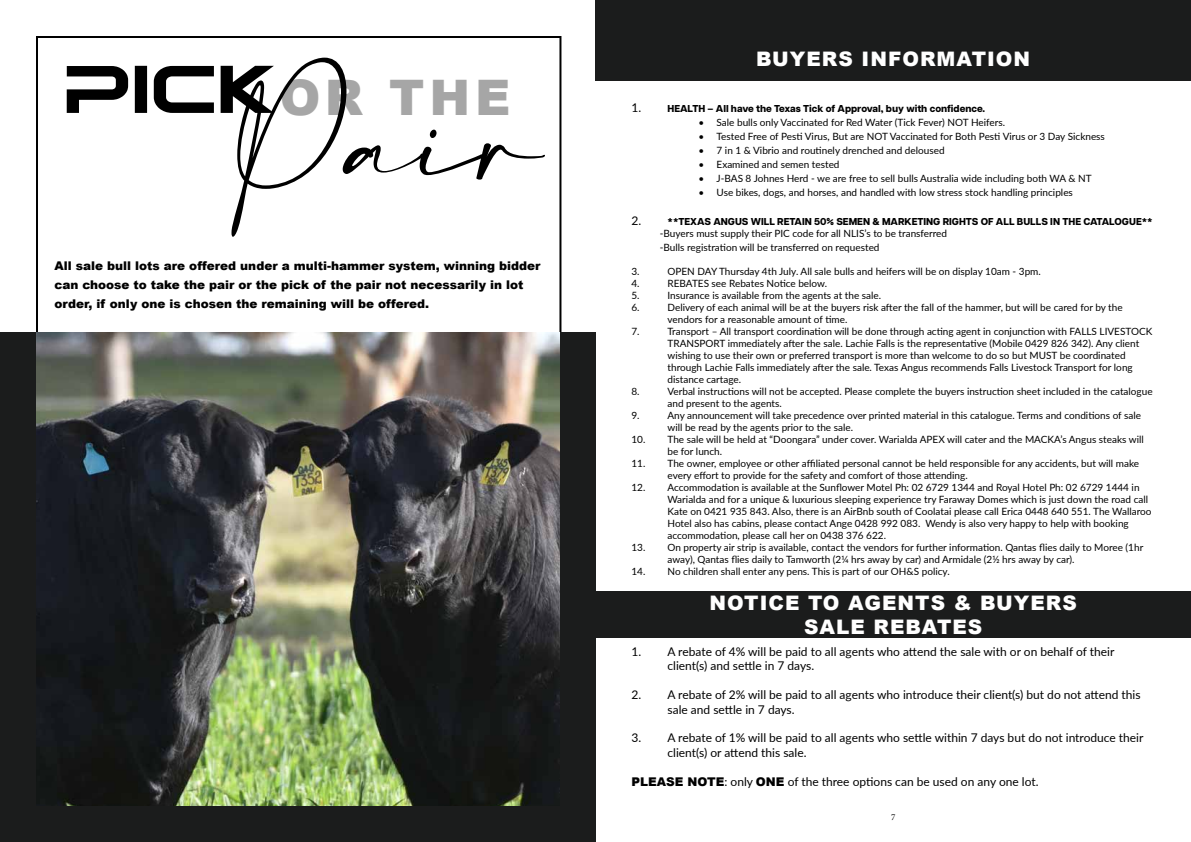
<style>
.page{position:relative;width:1191px;height:842px;background:#fff}
.page>*{position:absolute;margin:0;border:0;box-sizing:border-box;transform-origin:0 0}
.t1{font:90px "Amalfi Coast";color:#000}
.t2{font:900 49px "Arial";color:#929292}
.t3{font:900 20px/24px "Arial";letter-spacing:.05em;color:#fff;text-align:center}
.t4{font:12px/14.4px "Lato";color:#000}
.t5{font:900 12px/19px "Arial";color:#000}
.t6{font:10px/12px "Lato";color:#000}
.t7{font:800 10px "Articulat CF";color:#000}
.t8{font:9px "Minion Pro";color:#000}
.s1{font-family:"MBF Carbon";font-weight:400;font-size:67px;color:#000}
.s2{font-family:"Lato";font-weight:400;font-size:12px}
.s3{font-family:"Arial";font-weight:900}
</style>
<div class="page">
<div style="left:595px;top:0;width:596px;height:81px;background:#1b1c1c"></div>
<div style="left:595px;top:591px;width:596px;height:47px;background:#1b1c1c"></div>
<div style="left:0;top:333px;width:595px;height:509px;background:#1b1c1c"></div>
<img style="left:36px;top:333px;width:523px;height:473px">
<h1 class="t1" style="left:235px;top:95px;width:310px">Pair</h1>
<p class="t5" style="left:54px;top:255px;width:487px">All sale bull lots are offered under a multi-hammer system, winning bidder can choose to take the pair or the pick of the pair not necessarily in lot order, if only one is chosen the remaining will be offered.</p>
<h2 class="t2" style="left:63px;top:62px;width:448px"><span class="s1">Pick</span>OR THE</h2>
<h3 class="t3" style="left:756px;top:46px;width:275px">BUYERS INFORMATION</h3>
<p class="t7" style="left:631px;top:101px;width:355px"><span class="s2">1.</span> HEALTH – All have the Texas Tick of Approval, buy with confidence.</p>
<p class="t6" style="left:698px;top:116px;width:308px">• Sale bulls only Vaccinated for Red Water (Tick Fever) NOT Heifers.</p>
<p class="t6" style="left:698px;top:130px;width:408px">• Tested Free of Pesti Virus, But are NOT Vaccinated for Both Pesti Virus or 3 Day Sickness</p>
<p class="t6" style="left:698px;top:144px;width:247px">• 7 in 1 &amp; Vibrio and routinely drenched and deloused</p>
<p class="t6" style="left:698px;top:158px;width:142px">• Examined and semen tested</p>
<p class="t6" style="left:698px;top:172px;width:395px">• J-BAS 8 Johnes Herd - we are free to sell bulls Australia wide including both WA &amp; NT</p>
<p class="t6" style="left:698px;top:186px;width:376px">• Use bikes, dogs, and horses, and handled with low stress stock handling principles</p>
<p class="t7" style="left:631px;top:214px;width:523px"><span class="s2">2.</span> **TEXAS ANGUS WILL RETAIN 50% SEMEN &amp; MARKETING RIGHTS OF ALL BULLS IN THE CATALOGUE**</p>
<p class="t6" style="left:660px;top:226px;width:289px;line-height:14.4px">-Buyers must supply their PIC code for all NLIS’s to be transferred -Bulls registration will be transferred on requested</p>
<p class="t6" style="left:631px;top:265px;width:10px">3.</p>
<p class="t6" style="left:667px;top:265px;width:375px">OPEN DAY Thursday 4th July. All sale bulls and heifers will be on display 10am - 3pm.</p>
<p class="t6" style="left:631px;top:277px;width:10px">4.</p>
<p class="t6" style="left:667px;top:277px;width:161px">REBATES see Rebates Notice below.</p>
<p class="t6" style="left:631px;top:289px;width:10px">5.</p>
<p class="t6" style="left:667px;top:289px;width:215px">Insurance is available from the agents at the sale.</p>
<p class="t6" style="left:631px;top:301px;width:10px">6.</p>
<p class="t6" style="left:667px;top:301px;width:457px">Delivery of each animal will be at the buyers risk after the fall of the hammer, but will be cared for by the vendors for a reasonable amount of time.</p>
<p class="t6" style="left:631px;top:325px;width:10px">7.</p>
<p class="t6" style="left:667px;top:325px;width:486px">Transport – All transport coordination will be done through acting agent in conjunction with FALLS LIVESTOCK TRANSPORT immediately after the sale. Lachie Falls is the representative (Mobile 0429 826 342). Any client wishing to use their own or preferred transport is more than welcome to do so but MUST be coordinated through Lachie Falls immediately after the sale. Texas Angus recommends Falls Livestock Transport for long distance cartage.</p>
<p class="t6" style="left:631px;top:385px;width:10px">8.</p>
<p class="t6" style="left:667px;top:385px;width:486px">Verbal instructions will not be accepted. Please complete the buyers instruction sheet included in the catalogue and present to the agents.</p>
<p class="t6" style="left:631px;top:409px;width:10px">9.</p>
<p class="t6" style="left:667px;top:409px;width:475px">Any announcement will take precedence over printed material in this catalogue. Terms and conditions of sale will be read by the agents prior to the sale.</p>
<p class="t6" style="left:667px;top:433px;width:478px;text-indent:-36px">10. The sale will be held at “Doongara” under cover. Warialda APEX will cater and the MACKA’s Angus steaks will be for lunch.</p>
<p class="t6" style="left:667px;top:457px;width:473px;text-indent:-36px">11. The owner, employee or other affiliated personal cannot be held responsible for any accidents, but will make every effort to provide for the safety and comfort of those attending.</p>
<p class="t6" style="left:667px;top:481px;width:485px;text-indent:-36px">12. Accommodation is available at the Sunflower Motel Ph: 02 6729 1344 and Royal Hotel Ph: 02 6729 1444 in Warialda and for a unique &amp; luxurious sleeping experience try Faraway Domes which is just down the road call Kate on 0421 935 843. Also, there is an AirBnb south of Coolatai please call Erica 0448 640 551. The Wallaroo Hotel also has cabins, please contact Ange 0428 992 083. Wendy is also very happy to help with booking accommodation, please call her on 0438 376 622.</p>
<p class="t6" style="left:667px;top:541px;width:477px;text-indent:-36px">13. On property air strip is available, contact the vendors for further information. Qantas flies daily to Moree (1hr away), Qantas flies daily to Tamworth (2¼ hrs away by car) and Armidale (2½ hrs away by car).</p>
<p class="t6" style="left:631px;top:565px;width:320px">14. No children shall enter any pens. This is part of our OH&amp;S policy.</p>
<h3 class="t3" style="left:709px;top:590px;width:369px">NOTICE TO AGENTS &amp; BUYERS<br>SALE REBATES</h3>
<p class="t4" style="left:667px;top:644px;width:448px;text-indent:-36px">1. A rebate of 4% will be paid to all agents who attend the sale with or on behalf of their client(s) and settle in 7 days.</p>
<p class="t4" style="left:667px;top:687px;width:474px;text-indent:-36px">2. A rebate of 2% will be paid to all agents who introduce their client(s) but do not attend this sale and settle in 7 days.</p>
<p class="t4" style="left:667px;top:730px;width:477px;text-indent:-36px">3. A rebate of 1% will be paid to all agents who settle within 7 days but do not introduce their client(s) or attend this sale.</p>
<p class="t4" style="left:631px;top:773px;width:408px"><span class="s3">PLEASE NOTE</span>: only <span class="s3">ONE</span> of the three options can be used on any one lot.</p>
<p class="t8" style="left:891px;top:811px;width:6px">7</p>
</div>
